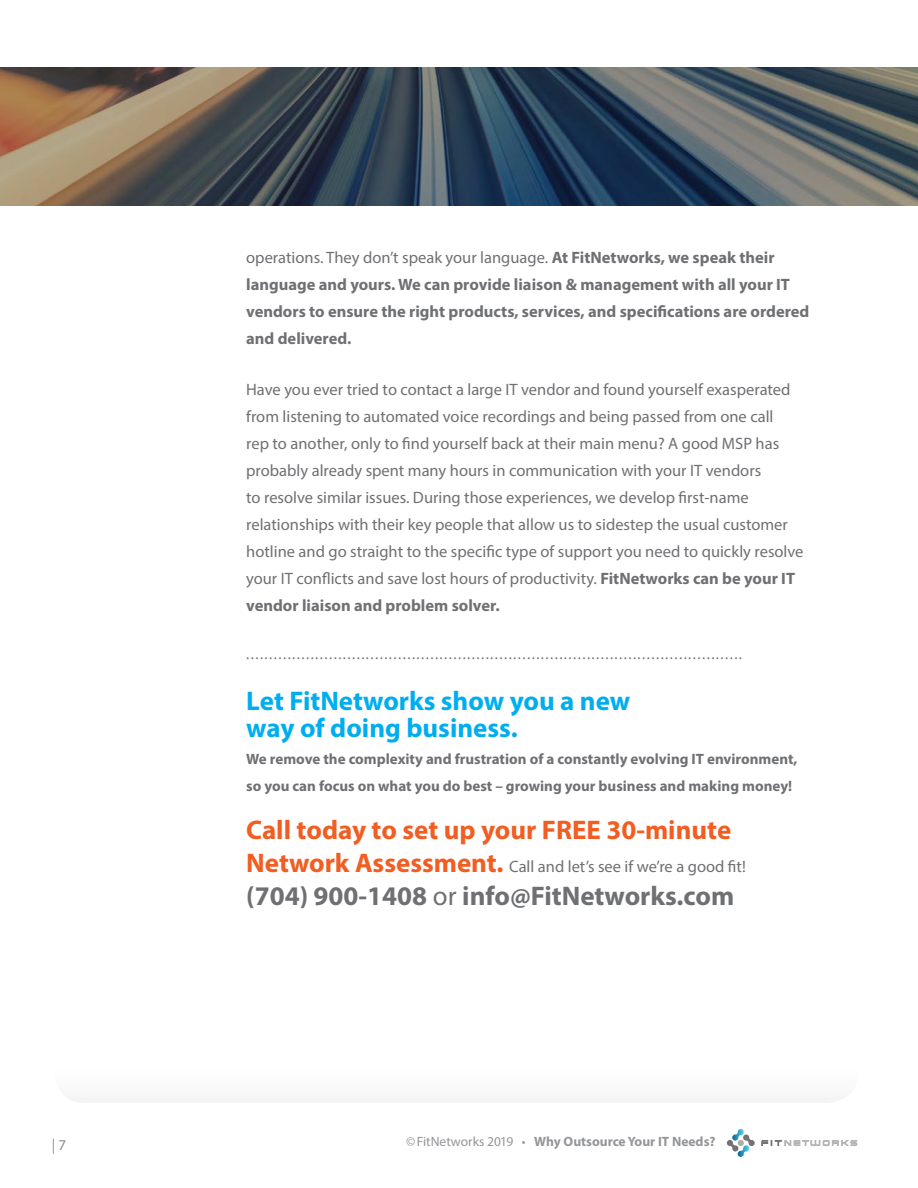
<style>
.page{position:relative;width:918px;height:1188px;background:#fff}
.page>*{position:absolute;margin:0;border:0;box-sizing:border-box;transform-origin:0 0}
.t1{font:700 27px/27px "Myriad Pro";color:#00aeef}
.t2{font:700 27px "Myriad Pro";color:#6f7073}
.t3{font:700 27px "Myriad Pro";color:#f25d21}
.t4{font:16.5px/27px "Myriad Pro";color:#6f7073}
.t5{font:700 16.5px/27px "Myriad Pro";color:#6f7073}
.t6{font:700 15px/27px "Myriad Pro";color:#6f7073}
.t7{font:15px "Myriad Pro";color:#6f7073}
.t8{font:15px "Myriad Pro";color:#8b8d90}
.t9{font:700 13.5px "Myriad Pro";color:#939598}
.s1{font-weight:400}
.s2{font-weight:700}
.s3{font-weight:700;font-size:27px;color:#f25d21}
</style>
<div class="page">
<svg style="left:762px;top:1140px;width:95px;height:6px"></svg>
<svg style="left:727px;top:1129px;width:28px;height:28px"></svg>
<svg style="left:0;top:67px;width:918px;height:138px;background:#51575b"></svg>
<p class="t5" style="left:246px;top:243px;width:565px"><span class="s1">operations. They don’t speak your language.</span> At FitNetworks, we speak their language and yours. We can provide liaison &amp; management with all your IT vendors to ensure the right products, services, and specifications are ordered and delivered.</p>
<p class="t4" style="left:246px;top:376px;width:559px">Have you ever tried to contact a large IT vendor and found yourself exasperated from listening to automated voice recordings and being passed from one call<br>rep to another, only to find yourself back at their main menu? A good MSP has probably already spent many hours in communication with your IT vendors<br>to resolve similar issues. During those experiences, we develop first-name relationships with their key people that allow us to sidestep the usual customer hotline and go straight to the specific type of support you need to quickly resolve your IT conflicts and save lost hours of productivity. <span class="s2">FitNetworks can be your IT vendor liaison and problem solver.</span></p>
<p class="t7" style="left:246px;top:645px;width:497px">............................................................................................................</p>
<p class="t1" style="left:246px;top:686px;width:386px">Let FitNetworks show you a new way of doing business.</p>
<p class="t6" style="left:246px;top:745px;width:553px">We remove the complexity and frustration of a constantly evolving IT environment, so you can focus on what you do best – growing your business and making money!</p>
<p class="t3" style="left:246px;top:812px;width:487px">Call today to set up your FREE 30-minute</p>
<p class="t4" style="left:246px;top:853px;width:501px"><span class="s3">Network Assessment.</span> Call and let’s see if we’re a good fit!</p>
<p class="t2" style="left:246px;top:878px;width:490px">(704) 900-1408 <span class="s1">or</span> info@FitNetworks.com</p>
<p class="t8" style="left:52px;top:1135px;width:16px">| 7</p>
<p class="t9" style="left:406px;top:1132px;width:311px"><span class="s1">© FitNetworks 2019 •</span> Why Outsource Your IT Needs?</p>
</div>
